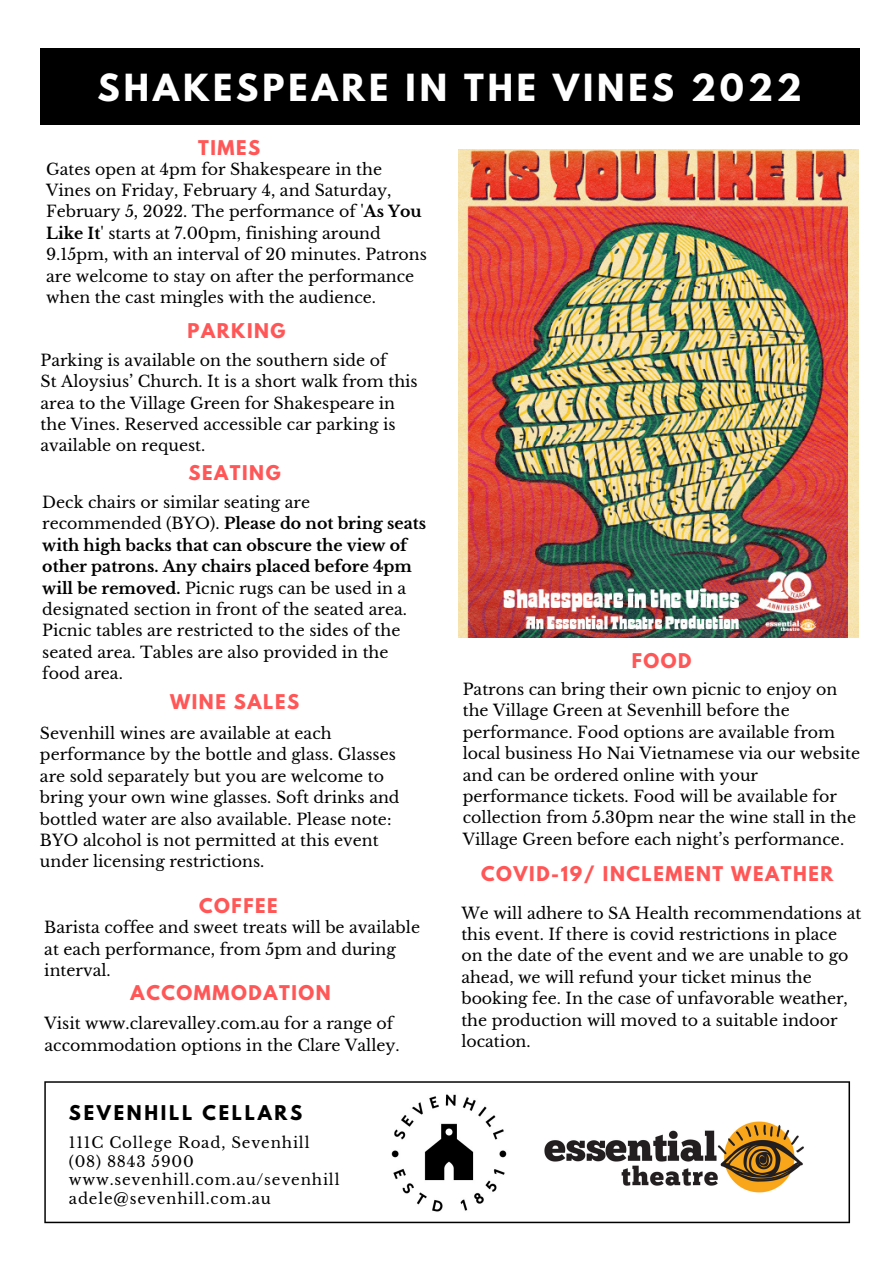
<style>
.page{position:relative;width:894px;height:1264px;background:#fff}
.page>*{position:absolute;margin:0;border:0;box-sizing:border-box;transform-origin:0 0}
.t1{font:700 33.15px "League Spartan";letter-spacing:.12em;color:#fff}
.t2{font:700 18px "League Spartan";letter-spacing:.085em;color:#ff5757}
.t3{font:700 18px "League Spartan";letter-spacing:.15em;color:#000}
.t4{font:15.75px/21.5px "Libre Baskerville";color:#000}
.t5{font:15px "Libre Baskerville";letter-spacing:.055em;color:#000}
.s1{font-weight:700}
</style>
<div class="page">
<div style="left:40px;top:49px;width:818px;height:76px;background:#000"></div>
<svg style="left:44px;top:1081px;width:805px;height:142px"></svg>
<img style="left:385px;top:1089px;width:127px;height:127px">
<img style="left:538px;top:1114px;width:281px;height:89px">
<img style="left:458px;top:150px;width:400px;height:487px">
<p class="t1" style="left:98px;top:71px;width:705px">SHAKESPEARE IN THE VINES 2022</p>
<p class="t2" style="left:198px;top:138px;width:64px">TIMES</p>
<p class="t4" style="left:46px;top:158px;width:382px">Gates open at 4pm for Shakespeare in the Vines on Friday, February 4, and Saturday, February 5, 2022. The performance of '<span class="s1">As You Like It</span>' starts at 7.00pm, finishing around 9.15pm, with an interval of 20 minutes. Patrons are welcome to stay on after the performance when the cast mingles with the audience.</p>
<p class="t2" style="left:187px;top:322px;width:99px">PARKING</p>
<p class="t4" style="left:40px;top:349px;width:347px">Parking is available on the southern side of</p>
<p class="t4" style="left:40px;top:371px;width:378px">St Aloysius’ Church. It is a short walk from this area to the Village Green for Shakespeare in the Vines. Reserved accessible car parking is available on request.</p>
<p class="t2" style="left:188px;top:463px;width:94px">SEATING</p>
<p class="t4" style="left:42px;top:492px;width:385px">Deck chairs or similar seating are recommended (BYO). <span class="s1">Please do not bring seats with high backs that can obscure the view of other patrons. Any chairs placed before 4pm will be removed.</span> Picnic rugs can be used in a designated section in front of the seated area.<br>Picnic tables are restricted to the sides of the seated area. Tables are also provided in the food area.</p>
<p class="t2" style="left:170px;top:692px;width:131px">WINE SALES</p>
<p class="t4" style="left:40px;top:722px;width:361px">Sevenhill wines are available at each performance by the bottle and glass. Glasses are sold separately but you are welcome to bring your own wine glasses. Soft drinks and bottled water are also available. Please note:<br>BYO alcohol is not permitted at this event under licensing restrictions.</p>
<p class="t2" style="left:199px;top:897px;width:80px">COFFEE</p>
<p class="t4" style="left:44px;top:916px;width:377px">Barista coffee and sweet treats will be available at each performance, from 5pm and during interval.</p>
<p class="t2" style="left:131px;top:983px;width:202px">ACCOMMODATION</p>
<p class="t4" style="left:44px;top:1013px;width:356px">Visit www.clarevalley.com.au for a range of accommodation options in the Clare Valley.</p>
<p class="t3" style="left:69px;top:1103px;width:235px">SEVENHILL CELLARS</p>
<p class="t5" style="left:69px;top:1133px;width:242px">111C College Road, Sevenhill</p>
<p class="t5" style="left:69px;top:1152px;width:126px">(08) 8843 5900</p>
<p class="t5" style="left:69px;top:1170px;width:272px">www.sevenhill.com.au/sevenhill</p>
<p class="t5" style="left:69px;top:1189px;width:203px">adele@sevenhill.com.au</p>
<p class="t2" style="left:631px;top:651px;width:61px">FOOD</p>
<p class="t4" style="left:462px;top:678px;width:399px">Patrons can bring their own picnic to enjoy on the Village Green at Sevenhill before the performance. Food options are available from local business Ho Nai Vietnamese via our website and can be ordered online with your performance tickets. Food will be available for collection from 5.30pm near the wine stall in the Village Green before each night’s performance.</p>
<p class="t2" style="left:481px;top:864px;width:353px">COVID-19/ INCLEMENT WEATHER</p>
<p class="t4" style="left:461px;top:902px;width:401px">We will adhere to SA Health recommendations at this event. If there is covid restrictions in place on the date of the event and we are unable to go ahead, we will refund your ticket minus the booking fee. In the case of unfavorable weather, the production will moved to a suitable indoor location.</p>
</div>
